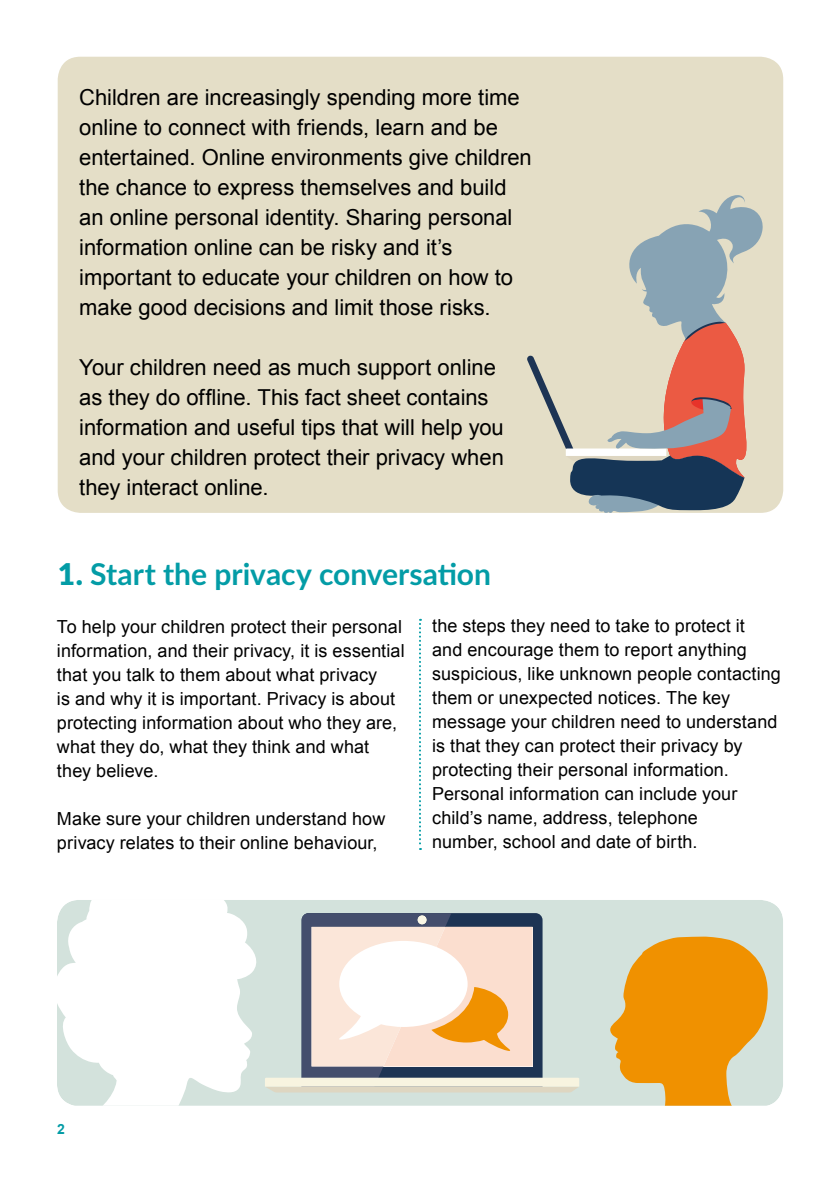
<style>
.page{position:relative;width:840px;height:1191px;background:#fff}
.page>*{position:absolute;margin:0;border:0;box-sizing:border-box;transform-origin:0 0}
.t1{font:700 30px "Lato";color:#039ca6}
.t2{font:22px/30px "Arial";color:#000}
.t3{font:18px/24px "Arial";letter-spacing:.005em;color:#000}
.t4{font:700 14px "Arial";color:#039ca6}
.s1{font-weight:900}
</style>
<div class="page">
<div style="left:58px;top:57px;width:724px;height:456px;background:#e4dec7;border-radius:23px"></div>
<svg style="left:419px;top:619px;width:2px;height:231px"></svg>
<svg style="left:527px;top:195px;width:236px;height:318px"></svg>
<div style="left:260px;top:900px;width:522px;height:205px;background:#d3e2dc"></div>
<svg style="left:57px;top:900px;width:203px;height:205px"></svg>
<svg style="left:610px;top:936px;width:157px;height:169px;background:#e8a639"></svg>
<svg style="left:265px;top:913px;width:314px;height:179px"></svg>
<p class="t2" style="left:79px;top:83px;width:454px">Children are increasingly spending more time online to connect with friends, learn and be entertained. Online environments give children the chance to express themselves and build an online personal identity. Sharing personal information online can be risky and it’s important to educate your children on how to make good decisions and limit those risks.</p>
<p class="t2" style="left:79px;top:353px;width:426px">Your children need as much support online as they do offline. This fact sheet contains information and useful tips that will help you and your children protect their privacy when they interact online.</p>
<h1 class="t1" style="left:58px;top:552px;width:434px"><span class="s1">1.</span> Start the privacy conversation</h1>
<p class="t3" style="left:57px;top:615px;width:349px">To help your children protect their personal information, and their privacy, it is essential that you talk to them about what privacy<br>is and why it is important. Privacy is about protecting information about who they are, what they do, what they think and what they believe.</p>
<p class="t3" style="left:57px;top:807px;width:330px">Make sure your children understand how privacy relates to their online behaviour,</p>
<p class="t3" style="left:432px;top:614px;width:350px">the steps they need to take to protect it<br>and encourage them to report anything suspicious, like unknown people contacting them or unexpected notices. The key message your children need to understand is that they can protect their privacy by protecting their personal information.<br>Personal information can include your child’s name, address, telephone<br>number, school and date of birth.</p>
<p class="t4" style="left:57px;top:1119px;width:9px">2</p>
</div>
